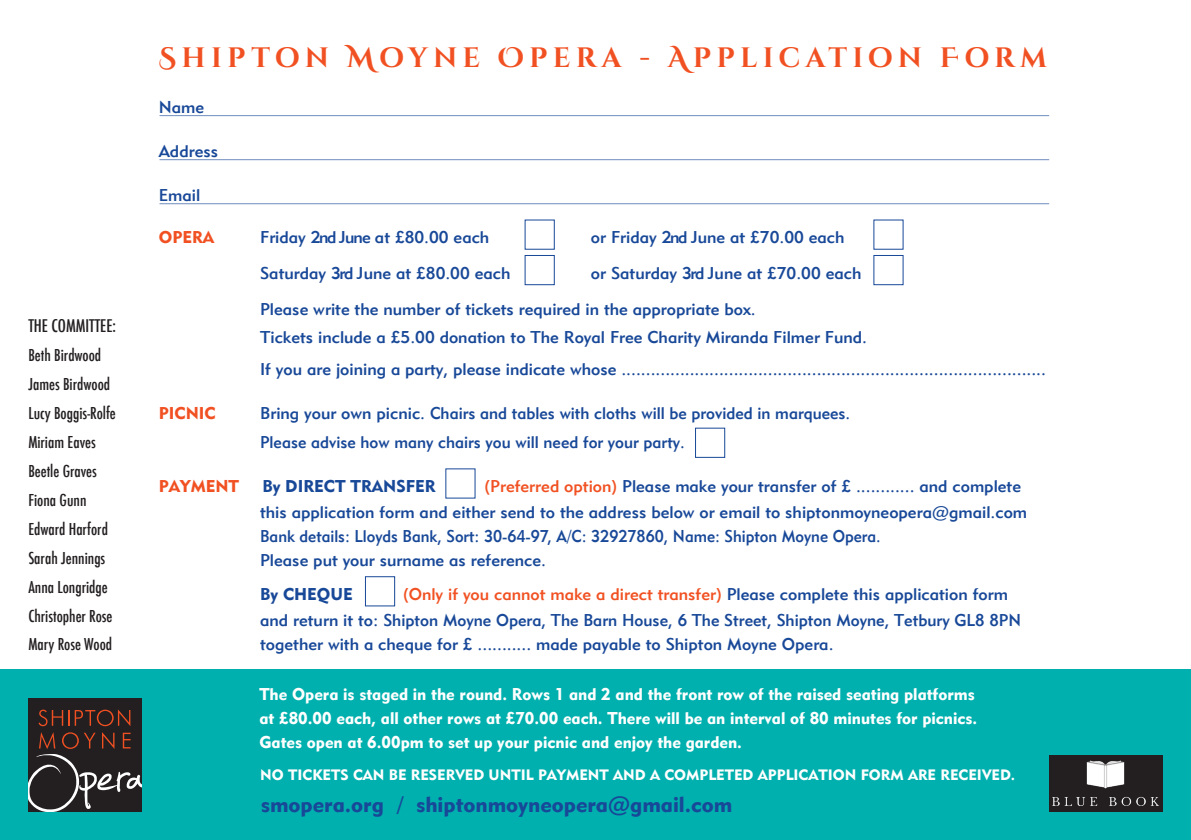
<style>
.page{position:relative;width:1191px;height:840px;background:#fff}
.page>*{position:absolute;margin:0;border:0;box-sizing:border-box;transform-origin:0 0}
.t1{font:700 28px "Cinzel Decorative";letter-spacing:.19em;color:#f15122}
.t2{font:22px "Geometric 415 BT Black A";color:#184898}
.t3{font:17px/26px "Geometric 415 BT Medium A";color:#184898}
.t4{font:17px "Geometric 415 BT Black A";color:#fff}
.t5{font:17px/24px "Geometric 415 BT Medium A";color:#184898;scale:.93 1}
.t6{font:17px "Geometric 415 BT Medium A";color:#f15122}
.t7{font:17px "Geometric 415 BT Medium A";color:#184898;scale:.96 1}
.t8{font:17px "Geometric 415 BT Black A";color:#184898}
.t9{font:17px "Geometric 415 BT Black A";color:#f15122}
.t10{font:500 condensed 17px "Futura";color:#231f20}
.t11{font:500 condensed 16px/28.8px "Futura";color:#231f20}
.t12{font:15px "Geometric 415 BT Black A";color:#fff}
.s1{color:#f15122}
.s2{color:#184898}
</style>
<div class="page">
<div style="left:0;top:669px;width:1191px;height:170px;background:#00b0ae"></div>
<div style="left:873px;top:255px;width:30px;height:30px;background:#fff;border:1px solid #184898"></div>
<div style="left:524px;top:255px;width:31px;height:30px;background:#fff;border:1px solid #184898"></div>
<div style="left:695px;top:427px;width:30px;height:30px;background:#fff;border:1px solid #184898"></div>
<div style="left:365px;top:576px;width:30px;height:30px;background:#fff;border:1px solid #184898"></div>
<hr style="left:159px;top:115px;width:890px;height:1px;background:#184898">
<hr style="left:159px;top:159px;width:890px;height:1px;background:#184898">
<hr style="left:159px;top:203px;width:890px;height:1px;background:#184898">
<div style="left:28px;top:697px;width:114px;height:114px;background:#231f20"></div>
<svg style="left:39px;top:709px;width:91px;height:16px"></svg>
<svg style="left:28px;top:732px;width:114px;height:79px"></svg>
<img style="left:1049px;top:755px;width:113px;height:56px">
<p class="t10" style="left:28px;top:315px;width:89px">THE COMMITTEE:</p>
<p class="t11" style="left:28px;top:341px;width:74px">Beth Birdwood</p>
<p class="t11" style="left:28px;top:369px;width:83px">James Birdwood</p>
<p class="t11" style="left:28px;top:398px;width:89px">Lucy Boggis-Rolfe<br>Miriam Eaves</p>
<p class="t11" style="left:28px;top:456px;width:70px">Beetle Graves</p>
<p class="t11" style="left:28px;top:485px;width:81px">Fiona Gunn<br>Edward Harford</p>
<p class="t11" style="left:28px;top:543px;width:78px">Sarah Jennings</p>
<p class="t11" style="left:28px;top:572px;width:86px">Anna Longridge<br>Christopher Rose</p>
<p class="t11" style="left:28px;top:630px;width:85px">Mary Rose Wood</p>
<p class="t1" style="left:159px;top:40px;width:889px">Shipton Moyne Opera - Application Form</p>
<p class="t3" style="left:159px;top:94px;width:47px">Name</p>
<p class="t3" style="left:159px;top:138px;width:61px">Address</p>
<p class="t3" style="left:159px;top:182px;width:43px">Email</p>
<p class="t9" style="left:159px;top:227px;width:57px">OPERA</p>
<p class="t3" style="left:260px;top:224px;width:231px">Friday 2nd June at £80.00 each</p>
<p class="t3" style="left:591px;top:224px;width:255px">or Friday 2nd June at £70.00 each</p>
<p class="t3" style="left:260px;top:260px;width:252px">Saturday 3rd June at £80.00 each</p>
<p class="t3" style="left:591px;top:260px;width:272px">or Saturday 3rd June at £70.00 each</p>
<p class="t3" style="left:260px;top:296px;width:497px">Please write the number of tickets required in the appropriate box.</p>
<p class="t3" style="left:260px;top:324px;width:608px">Tickets include a £5.00 donation to The Royal Free Charity Miranda Filmer Fund.</p>
<p class="t3" style="left:260px;top:356px;width:787px">If you are joining a party, please indicate whose .......................................................................................</p>
<p class="t9" style="left:159px;top:403px;width:58px">PICNIC</p>
<p class="t3" style="left:260px;top:400px;width:591px">Bring your own picnic. Chairs and tables with cloths will be provided in marquees.</p>
<p class="t7" style="left:260px;top:431px;width:444px">Please advise how many chairs you will need for your party.</p>
<p class="t9" style="left:159px;top:475px;width:82px">PAYMENT</p>
<p class="t8" style="left:262px;top:475px;width:175px">By DIRECT TRANSFER</p>
<p class="t3" style="left:260px;top:472px;width:768px;text-indent:224px"><span class="s1">(Preferred option)</span> Please make your transfer of £ ............ and complete this application form and either send to the address below or email to shiptonmoyneopera@gmail.com</p>
<p class="t5" style="left:260px;top:523px;width:669px">Bank details: Lloyds Bank, Sort: 30-64-97, A/C: 32927860, Name: Shipton Moyne Opera.<br>Please put your surname as reference.</p>
<p class="t8" style="left:260px;top:583px;width:94px">By CHEQUE</p>
<p class="t6" style="left:403px;top:583px;width:606px">(Only if you cannot make a direct transfer) <span class="s2">Please complete this application form</span></p>
<p class="t3" style="left:260px;top:606px;width:762px">and return it to: Shipton Moyne Opera, The Barn House, 6 The Street, Shipton Moyne, Tetbury GL8 8PN</p>
<p class="t3" style="left:260px;top:630px;width:575px">together with a cheque for £ ........... made payable to Shipton Moyne Opera.</p>
<p class="t4" style="left:259px;top:683px;width:717px">The Opera is staged in the round. Rows 1 and 2 and the front row of the raised seating platforms</p>
<p class="t4" style="left:259px;top:707px;width:719px">at £80.00 each, all other rows at £70.00 each. There will be an interval of 80 minutes for picnics.</p>
<p class="t4" style="left:259px;top:731px;width:484px">Gates open at 6.00pm to set up your picnic and enjoy the garden.</p>
<p class="t12" style="left:260px;top:765px;width:756px">NO TICKETS CAN BE RESERVED UNTIL PAYMENT AND A COMPLETED APPLICATION FORM ARE RECEIVED.</p>
<p class="t2" style="left:261px;top:790px;width:473px">smopera.org / shiptonmoyneopera@gmail.com</p>
</div>
